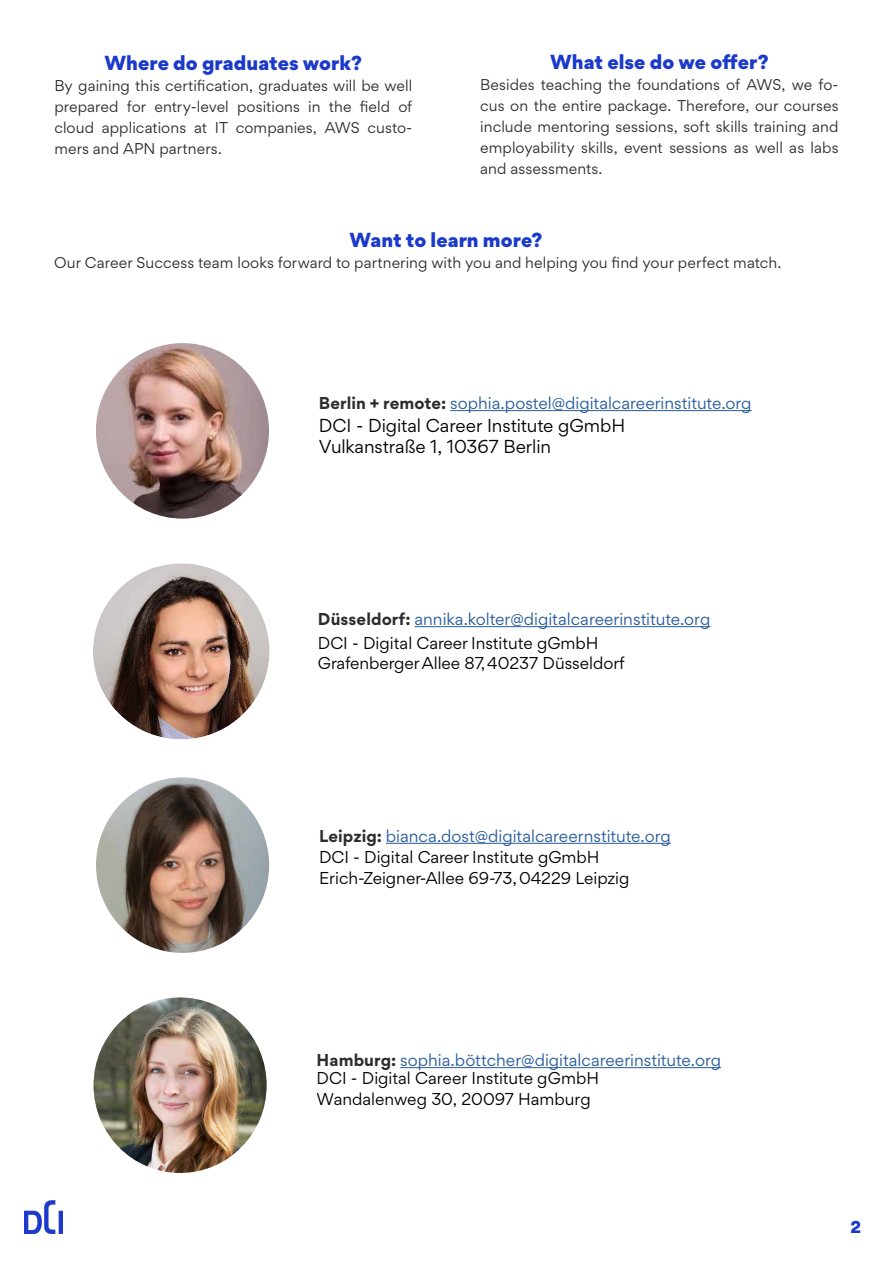
<style>
.page{position:relative;width:893px;height:1263px;background:#fff}
.page>*{position:absolute;margin:0;border:0;box-sizing:border-box;transform-origin:0 0}
.t1{font:900 19.5px "Gordita";color:#1b39ca}
.t2{font:18px/21.6px "Gordita";letter-spacing:-.005em;color:#000}
.t3{font:16.5px/18.3px "Gordita";color:#275b9b}
.t4{font:16.5px/21.3px "Gordita";color:#000}
.t5{font:900 16.5px "Gordita";color:#1b39ca}
.t6{font:15px/21px "Gordita";letter-spacing:.005em;color:#2d2d2c;text-align:justify}
.s1{font-weight:700;color:#2d2d2c}
.s2{color:#000}
.s3{color:#275b9b}
</style>
<div class="page">
<hr style="left:400px;top:1067px;width:321px;height:1px;background:#275b9b">
<img style="left:48px;top:997px;width:219px;height:204px">
<svg style="left:96px;top:777px;width:174px;height:176px"></svg>
<hr style="left:386px;top:843px;width:285px;height:1px;background:#275b9b">
<img style="left:25px;top:1201px;width:38px;height:33px">
<hr style="left:450px;top:410px;width:302px;height:1px;background:#275b9b">
<img style="left:96px;top:343px;width:173px;height:176px">
<hr style="left:414px;top:626px;width:296px;height:1px;background:#275b9b">
<img style="left:94px;top:563px;width:175px;height:177px">
<h1 class="t1" style="left:104px;top:48px;width:259px">Where do graduates work?</h1>
<p class="t6" style="left:54px;top:75px;width:359px">By gaining this certification, graduates will be well prepared for entry-level positions in the field of cloud applications at IT companies, AWS custo&shy;mers and APN partners.</p>
<h1 class="t1" style="left:550px;top:47px;width:220px">What else do we offer?</h1>
<p class="t6" style="left:480px;top:74px;width:360px">Besides teaching the foundations of AWS, we fo&shy;cus on the entire package. Therefore, our courses include mentoring sessions, soft skills training and employability skills, event sessions as well as labs and assessments.</p>
<h1 class="t1" style="left:349px;top:224px;width:195px">Want to learn more?</h1>
<p class="t6" style="left:54px;top:251px;width:729px">Our Career Success team looks forward to partnering with you and helping you find your perfect match.</p>
<p class="t3" style="left:319px;top:394px;width:434px"><span class="s1">Berlin + remote:</span> sophia.postel@digitalcareerinstitute.org</p>
<p class="t2" style="left:319px;top:414px;width:308px">DCI - Digital Career Institute gGmbH<br>Vulkanstraße 1, 10367 Berlin</p>
<p class="t3" style="left:318px;top:607px;width:394px;line-height:24.2px"><span class="s1">Düsseldorf:</span> annika.kolter@digitalcareerinstitute.org<br><span class="s2">DCI - Digital Career Institute gGmbH</span></p>
<p class="t4" style="left:318px;top:652px;width:308px">Grafenberger Allee 87, 40237 Düsseldorf</p>
<p class="t4" style="left:319px;top:825px;width:353px"><span class="s1">Leipzig:</span> <span class="s3">bianca.dost@digitalcareernstitute.org<br></span>DCI - Digital Career Institute gGmbH<br>Erich-Zeigner-Allee 69-73, 04229 Leipzig</p>
<p class="t3" style="left:317px;top:1051px;width:406px"><span class="s1">Hamburg:</span> sophia.böttcher@digitalcareerinstitute.org<br><span class="s2">DCI - Digital Career Institute gGmbH</span></p>
<p class="t4" style="left:317px;top:1089px;width:276px">Wandalenweg 30, 20097 Hamburg</p>
<p class="t5" style="left:850px;top:1214px;width:12px">2</p>
</div>
